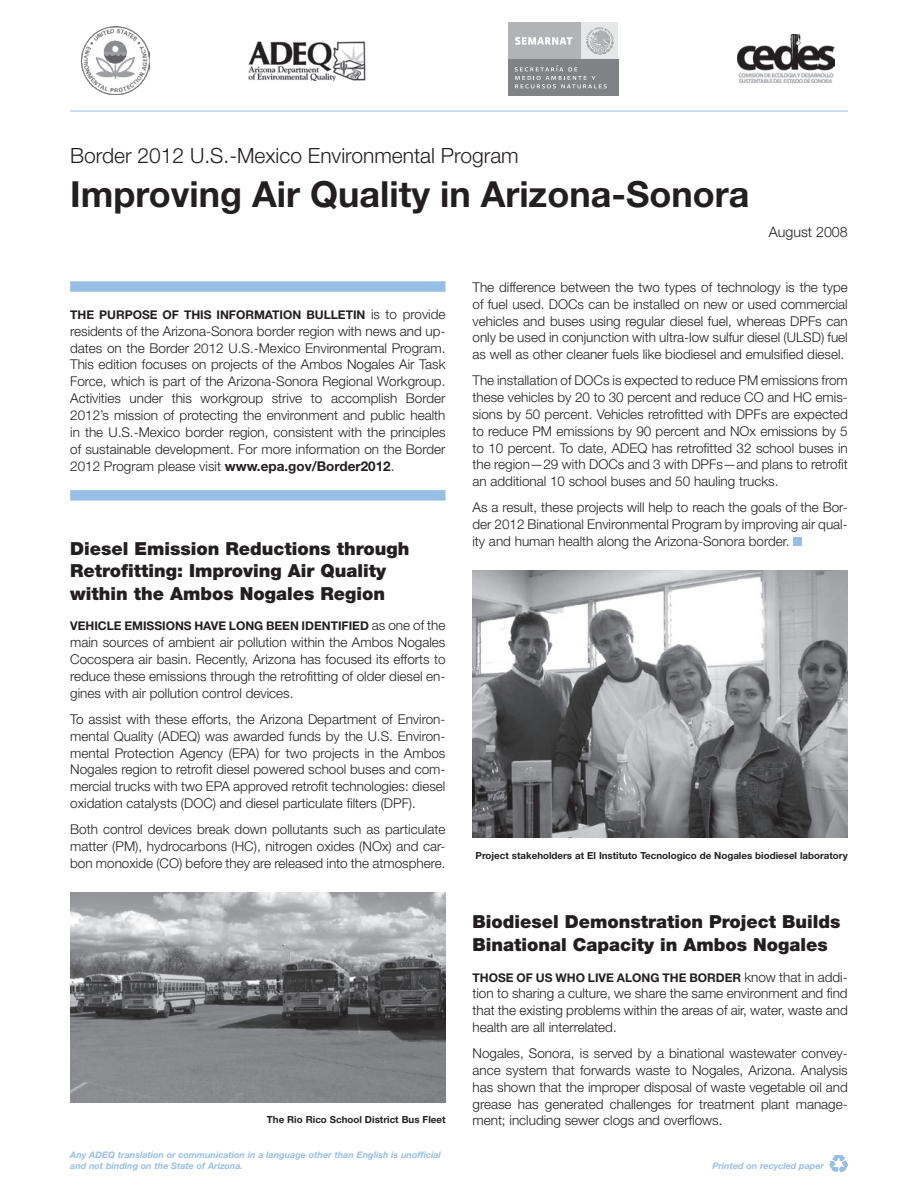
<style>
.page{position:relative;width:918px;height:1188px;background:#fff}
.page>*{position:absolute;margin:0;border:0;box-sizing:border-box;transform-origin:0 0}
.t1{font:700 36px "Helvetica Neue";color:#231f20}
.t2{font:300 21px "Helvetica Neue LT Std";color:#231f20}
.Big_Head{font:900 18px/22.5px "Helvetica Neue";color:#231f20}
.t3{font:300 14.25px "Helvetica Neue LT Std";color:#231f20}
.Main_Copy{font:300 13.5px/17px "Helvetica Neue LT Std";color:#231f20;text-align:justify}
.Main_Copy-2{font:700 12px "Helvetica Neue LT Std";color:#231f20}
.Caption_2{font:700 9.75px "Helvetica Neue LT Std";color:#231f20}
.contact_subhead{font:italic 700 9px/10.8px "Helvetica Neue";color:#97bfe6}
.s1{font-weight:700;font-size:12px}
.s2{font-weight:700}
.s3{font-weight:300;font-size:13.5px}
</style>
<div class="page">
<div style="left:793px;top:537px;width:9px;height:9px;background:#97bfe6"></div>
<div style="left:70px;top:281px;width:375px;height:11px;background:#97bfe6"></div>
<div style="left:70px;top:490px;width:375px;height:11px;background:#97bfe6"></div>
<img style="left:70px;top:892px;width:376px;height:211px">
<hr style="left:70px;top:111px;width:778px;height:1px;background:#97bfe6">
<img style="left:472px;top:570px;width:376px;height:268px">
<svg style="left:829px;top:1155px;width:19px;height:18px"></svg>
<img style="left:248px;top:41px;width:118px;height:41px">
<img style="left:82px;top:26px;width:68px;height:68px">
<img style="left:738px;top:35px;width:96px;height:48px">
<div style="left:508px;top:59px;width:110px;height:37px;background:#808285"></div>
<div style="left:508px;top:22px;width:73px;height:37px;background:#b2b3b7"></div>
<div style="left:581px;top:22px;width:37px;height:37px;background:#e6e7e9"></div>
<svg style="left:586px;top:27px;width:28px;height:28px"></svg>
<svg style="left:515px;top:65px;width:92px;height:23px"></svg>
<svg style="left:515px;top:37px;width:58px;height:8px"></svg>
<p class="t2" style="left:70px;top:143px;width:450px">Border 2012 U.S.-Mexico Environmental Program</p>
<p class="t1" style="left:70px;top:172px;width:681px">Improving Air Quality in Arizona-Sonora</p>
<p class="t3" style="left:769px;top:224px;width:80px">August 2008</p>
<p class="Main_Copy" style="left:70px;top:305px;width:377px;text-indent:236px"><span class="s1">Bulletin</span> is to provide residents of the Arizona-Sonora border region with news and up&shy;dates on the Border 2012 U.S.-Mexico Environmental Program.<br>This edition focuses on projects of the Ambos Nogales Air Task Force, which is part of the Arizona-Sonora Regional Workgroup.<br>Activities under this workgroup strive to accomplish Border 2012’s mission of protecting the environment and public health in the U.S.-Mexico border region, consistent with the principles of sustainable development. For more information on the Border 2012 Program please visit <span class="s2">www.epa.gov/Border2012</span>.</p>
<p class="Main_Copy-2" style="left:70px;top:307px;width:9px">THE</p>
<p class="Main_Copy-2" style="left:99px;top:307px;width:43px">PURPOSE</p>
<p class="Main_Copy-2" style="left:163px;top:307px;width:30px">OF THIS</p>
<p class="Main_Copy-2" style="left:217px;top:307px;width:9px">INFORMATION</p>
<p class="Big_Head" style="left:70px;top:537px;width:341px">Diesel Emission Reductions through<br>Retrofitting: Improving Air Quality within the Ambos Nogales Region</p>
<p class="Main_Copy-2" style="left:70px;top:619px;width:377px">Vehicle emissions have long been identified <span class="s3">as one of the</span></p>
<p class="Main_Copy" style="left:70px;top:634px;width:377px">main sources of ambient air pollution within the Ambos Nogales Cocospera air basin. Recently, Arizona has focused its efforts to reduce these emissions through the retrofitting of older diesel en&shy;gines with air pollution control devices.</p>
<p class="Main_Copy" style="left:70px;top:710px;width:377px">To assist with these efforts, the Arizona Department of Environ&shy;mental Quality (ADEQ) was awarded funds by the U.S. Environ&shy;mental Protection Agency (EPA) for two projects in the Ambos Nogales region to retrofit diesel powered school buses and com&shy;mercial trucks with two EPA approved retrofit technologies: diesel oxidation catalysts (DOC) and diesel particulate filters (DPF).</p>
<p class="Main_Copy" style="left:70px;top:820px;width:377px">Both control devices break down pollutants such as particulate matter (PM), hydrocarbons (HC), nitrogen oxides (NOx) and car&shy;bon monoxide (CO) before they are released into the atmosphere.</p>
<p class="Caption_2" style="left:267px;top:1114px;width:180px">The Rio Rico School District Bus Fleet</p>
<p class="contact_subhead" style="left:70px;top:1150px;width:372px">Any ADEQ translation or communication in a language other than English is unofficial and not binding on the State of Arizona.</p>
<p class="Main_Copy" style="left:472px;top:278px;width:377px">The difference between the two types of technology is the type of fuel used. DOCs can be installed on new or used commercial vehicles and buses using regular diesel fuel, whereas DPFs can only be used in conjunction with ultra-low sulfur diesel (ULSD) fuel as well as other cleaner fuels like biodiesel and emulsified diesel.</p>
<p class="Main_Copy" style="left:472px;top:372px;width:377px">The installation of DOCs is expected to reduce PM emissions from these vehicles by 20 to 30 percent and reduce CO and HC emis&shy;sions by 50 percent. Vehicles retrofitted with DPFs are expected to reduce PM emissions by 90 percent and NOx emissions by 5 to 10 percent. To date, ADEQ has retrofitted 32 school buses in the region—29 with DOCs and 3 with DPFs—and plans to retrofit an additional 10 school buses and 50 hauling trucks.</p>
<p class="Main_Copy" style="left:472px;top:499px;width:377px">As a result, these projects will help to reach the goals of the Bor&shy;der 2012 Binational Environmental Program by improving air qual&shy;ity and human health along the Arizona-Sonora border.</p>
<p class="Caption_2" style="left:476px;top:850px;width:374px">Project stakeholders at El Instituto Tecnologico de Nogales biodiesel laboratory</p>
<p class="Big_Head" style="left:472px;top:911px;width:370px">Biodiesel Demonstration Project Builds<br>Binational Capacity in Ambos Nogales</p>
<p class="Main_Copy-2" style="left:472px;top:970px;width:377px">Those of us who live along the border <span class="s3">know that in addi-</span></p>
<p class="Main_Copy" style="left:472px;top:985px;width:377px">tion to sharing a culture, we share the same environment and find that the existing problems within the areas of air, water, waste and health are all interrelated.</p>
<p class="Main_Copy" style="left:472px;top:1044px;width:377px">Nogales, Sonora, is served by a binational wastewater convey&shy;ance system that forwards waste to Nogales, Arizona. Analysis has shown that the improper disposal of waste vegetable oil and grease has generated challenges for treatment plant manage&shy;ment; including sewer clogs and overflows.</p>
<p class="contact_subhead" style="left:712px;top:1160px;width:113px">Printed on recycled paper</p>
</div>
